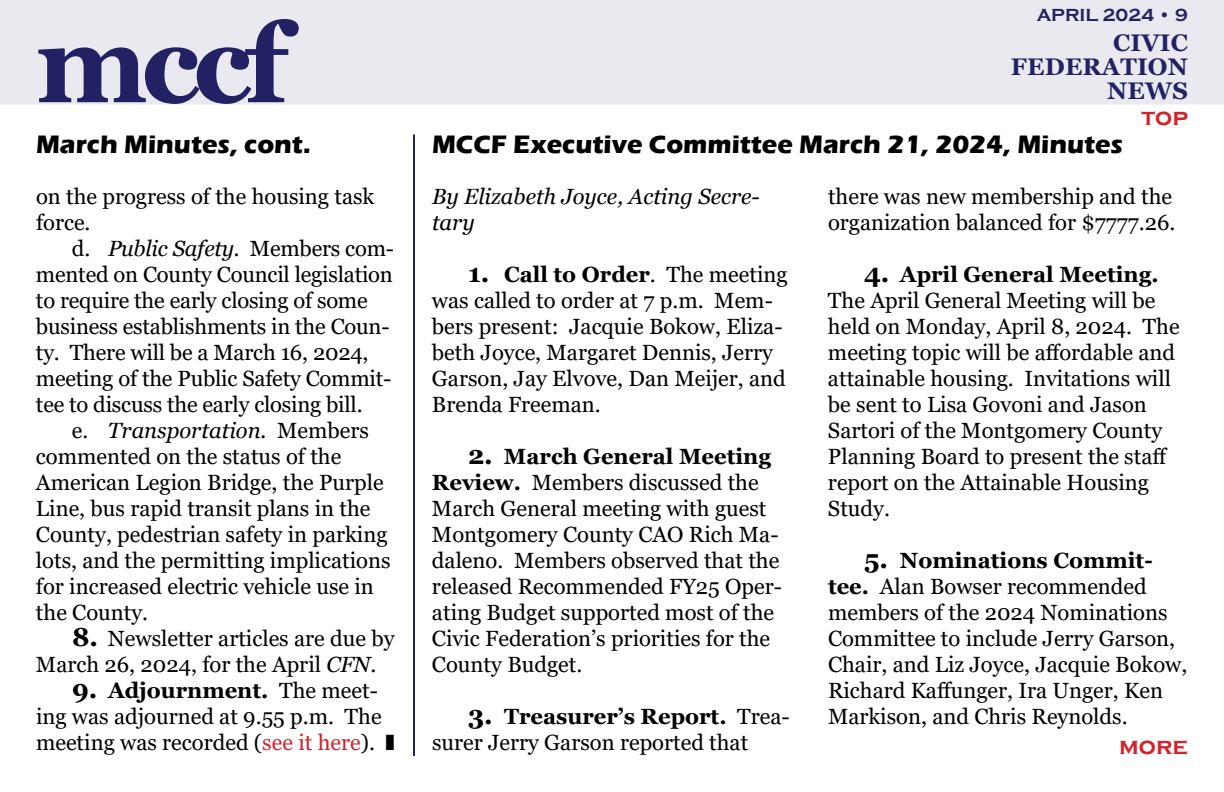
<style>
.page{position:relative;width:1224px;height:792px;background:#fff}
.page>*{position:absolute;margin:0;border:0;box-sizing:border-box;transform-origin:0 0}
.t1{font:700 110px "Georgia";color:#212163}
.t2{font:700 26px "Eras ITC";color:#000}
.t3{font:700 24px/24px "Georgia";letter-spacing:.01em;color:#212163;text-align:right}
.t4{font:700 24px "Copperplate Gothic";color:#d2232a}
.t5{font:22px/26px "Georgia";color:#000}
.t6{font:italic 22px/26px "Georgia";color:#000}
.t7{font:700 18px "Copperplate Gothic";color:#212163}
.s1{font-weight:700;font-size:26px}
.s2{font-weight:700}
.s3{font-style:italic}
.s4{color:#d2232a}
</style>
<div class="page">
<div style="left:0;top:0;width:1224px;height:104px;background:#e9e9ef"></div>
<hr style="left:413px;top:134px;width:2px;height:622px;background:#212163">
<h1 class="t1" style="left:36px;top:-7px;width:264px">mccf</h1>
<p class="t7" style="left:1037px;top:5px;width:153px">april 2024 • 9</p>
<p class="t3" style="left:1011px;top:30px;width:179px">civic federation news</p>
<p class="t4" style="left:1142px;top:104px;width:48px">top</p>
<p class="t2" style="left:36px;top:129px;width:276px">March Minutes, cont.</p>
<p class="t2" style="left:432px;top:129px;width:693px">MCCF Executive Committee March 21, 2024, Minutes</p>
<p class="t6" style="left:432px;top:183px;width:329px">By Elizabeth Joyce, Acting Secre&shy;tary</p>
<p class="t5" style="left:432px;top:262px;width:357px;text-indent:36px"><span class="s1">1.</span> <span class="s2">Call to Order</span>. The meeting was called to order at 7 p.m. Mem&shy;bers present: Jacquie Bokow, Eliza&shy;beth Joyce, Margaret Dennis, Jerry<br>Garson, Jay Elvove, Dan Meijer, and<br>Brenda Freeman.</p>
<p class="t5" style="left:432px;top:444px;width:352px;text-indent:36px"><span class="s1">2.</span> <span class="s2">March General Meeting<br>Review.</span> Members discussed the<br>March General meeting with guest<br>Montgomery County CAO Rich Ma&shy;daleno. Members observed that the released Recommended FY25 Oper&shy;ating Budget supported most of the<br>Civic Federation’s priorities for the<br>County Budget.</p>
<p class="t5" style="left:432px;top:704px;width:359px;text-indent:36px"><span class="s1">3.</span> <span class="s2">Treasurer’s Report.</span> Trea&shy;surer Jerry Garson reported that</p>
<p class="t5" style="left:36px;top:184px;width:340px">on the progress of the housing task force.</p>
<p class="t5" style="left:36px;top:236px;width:360px;text-indent:36px">d. <span class="s3">Public Safety.</span> Members com&shy;mented on County Council legislation to require the early closing of some business establishments in the Coun&shy;ty. There will be a March 16, 2024, meeting of the Public Safety Commit&shy;tee to discuss the early closing bill.</p>
<p class="t5" style="left:36px;top:418px;width:356px;text-indent:36px">e. <span class="s3">Transportation.</span> Members commented on the status of the<br>American Legion Bridge, the Purple<br>Line, bus rapid transit plans in the<br>County, pedestrian safety in parking lots, and the permitting implications for increased electric vehicle use in the County.</p>
<p class="t5" style="left:36px;top:626px;width:360px;text-indent:36px"><span class="s1">8.</span> Newsletter articles are due by<br>March 26, 2024, for the April <span class="s3">CFN</span>.</p>
<p class="t5" style="left:36px;top:678px;width:347px;text-indent:36px"><span class="s1">9.</span> <span class="s2">Adjournment.</span> The meet&shy;ing was adjourned at 9.55 p.m. The meeting was recorded (<span class="s4">see it here</span>).</p>
<p class="t5" style="left:828px;top:184px;width:349px">there was new membership and the organization balanced for $7777.26.</p>
<p class="t5" style="left:828px;top:262px;width:353px;text-indent:36px"><span class="s1">4.</span> <span class="s2">April General Meeting.<br></span>The April General Meeting will be held on Monday, April 8, 2024. The meeting topic will be affordable and attainable housing. Invitations will be sent to Lisa Govoni and Jason<br>Sartori of the Montgomery County<br>Planning Board to present the staff report on the Attainable Housing<br>Study.</p>
<p class="t5" style="left:828px;top:548px;width:361px;text-indent:36px"><span class="s1">5.</span> <span class="s2">Nominations Commit&shy;tee.</span> Alan Bowser recommended members of the 2024 Nominations<br>Committee to include Jerry Garson,<br>Chair, and Liz Joyce, Jacquie Bokow,<br>Richard Kaffunger, Ira Unger, Ken<br>Markison, and Chris Reynolds.</p>
<p class="t4" style="left:1119px;top:732px;width:70px">more</p>
</div>
